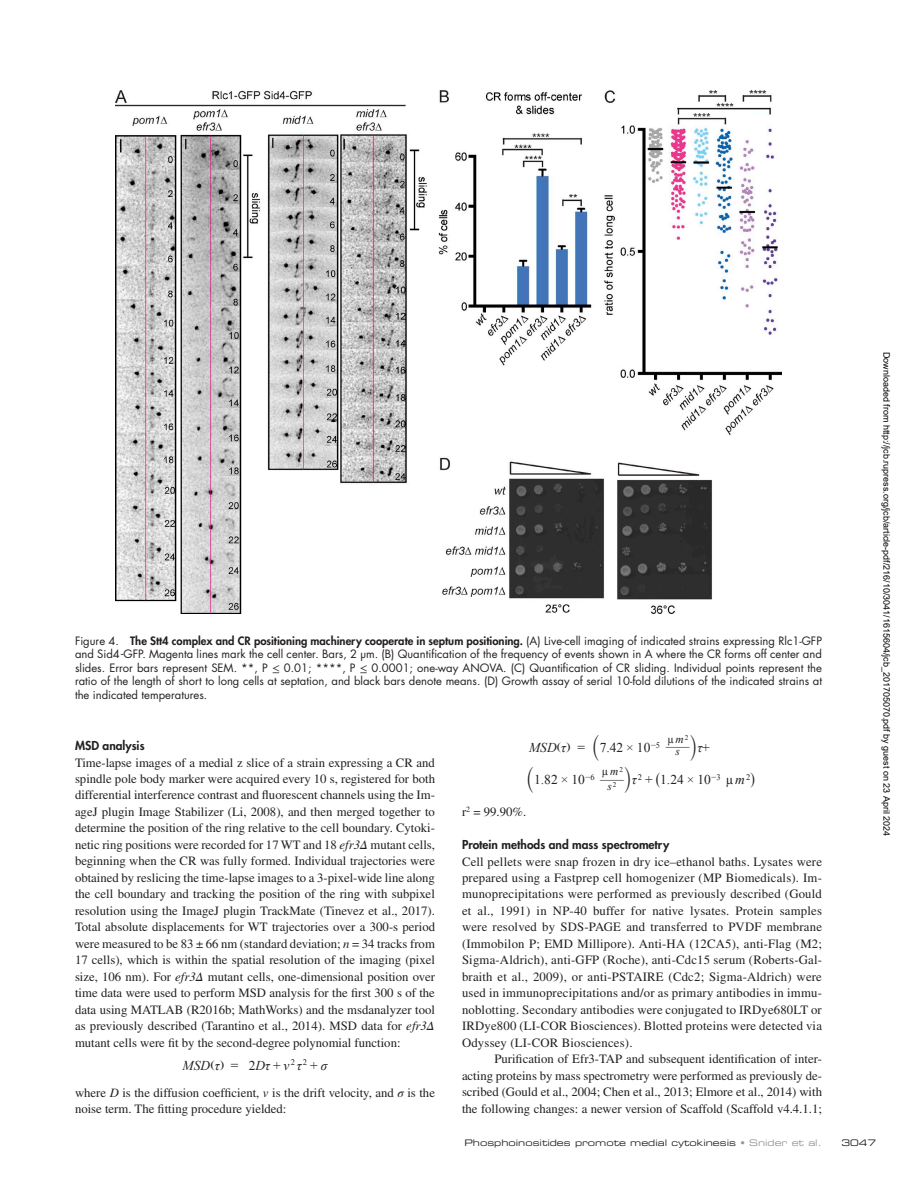
<style>
.page{position:relative;width:918px;height:1188px;background:#fff}
.page>*{position:absolute;margin:0;border:0;box-sizing:border-box;transform-origin:0 0}
.t1{font:13.5px "Times New Roman";color:#231f20}
.t2{font:italic 13.5px "Times New Roman";color:#231f20}
.t3{font:12.75px/16.5px "Times LT Std";color:#231f20;text-align:justify}
.t4{font:800 12px "Futura Std";color:#231f20}
.t5{font:11.55px/10.5px "Times New Roman";color:#231f20;scale:4.03 1}
.t6{font:11.25px/13.5px "Futura Std";color:#231f20;text-align:justify}
.t7{font:9px "Arial";color:#000}
.t8{font:9px "Eurostile LT Std Ex 2";color:#231f20}
.s1{font-weight:800}
.s2{font-weight:500;font-style:italic}
.s3{font-family:"STIX General"}
.s4{font-style:italic}
.s5{font-family:"STIX General";font-style:italic}
.s6{font-style:normal;font-size:10.8px}
.s7{font-style:normal}
.s8{font-size:10.8px}
.s9{font-family:"STIX Size Two Sym";font-size:14.1px}
.s10{font-size:16.35px}
.s11{color:#949698}
</style>
<div class="page">
<img style="left:116px;top:90px;width:666px;height:523px">
<p class="t6" style="left:75px;top:634px;width:749px">Figure 4. <span class="s1">The Stt4 complex and CR positioning machinery cooperate in septum positioning.</span> (A) Live-cell imaging of indicated strains expressing Rlc1-GFP and Sid4<span class="s2">-</span>GFP. Magenta lines mark the cell center. Bars, 2 µm. (B) Quantification of the frequency of events shown in A where the CR forms off center and slides. Error bars represent SEM. **, P <span class="s3">≤</span> 0.01; ****, P <span class="s3">≤</span> 0.0001; one-way ANOVA. (C) Quantification of CR sliding. Individual points represent the ratio of the length of short to long cells at septation, and black bars denote means. (D) Growth assay of serial 10-fold dilutions of the indicated strains at the indicated temperatures.</p>
<p class="t4" style="left:75px;top:738px;width:71px">MSD analysis</p>
<p class="t3" style="left:75px;top:754px;width:362px">Time-lapse images of a medial z slice of a strain expressing a CR and spindle pole body marker were acquired every 10 s, registered for both differential interference contrast and fluorescent channels using the Im&shy;ageJ plugin Image Stabilizer (Li, 2008), and then merged together to determine the position of the ring relative to the cell boundary. Cytoki&shy;netic ring positions were recorded for 17 WT and 18 <span class="s4">efr3</span><span class="s5">Δ</span> mutant cells, beginning when the CR was fully formed. Individual trajectories were obtained by reslicing the time-lapse images to a 3-pixel-wide line along the cell boundary and tracking the position of the ring with subpixel resolution using the ImageJ plugin TrackMate (Tinevez et al., 2017).<br>Total absolute displacements for WT trajectories over a 300-s period were measured to be 83 ± 66 nm (standard deviation; <span class="s4">n</span> = 34 tracks from 17 cells), which is within the spatial resolution of the imaging (pixel size, 106 nm). For <span class="s4">efr3</span><span class="s5">Δ</span> mutant cells, one-dimensional position over time data were used to perform MSD analysis for the first 300 s of the data using MATLAB (R2016b; MathWorks) and the msdanalyzer tool as previously described (Tarantino et al., 2014). MSD data for <span class="s4">efr3</span><span class="s5">Δ </span>mutant cells were fit by the second-degree polynomial function:</p>
<p class="t2" style="left:183px;top:1056px;width:146px">MSD<span class="s6">(</span>τ<span class="s6">)</span> <span class="s7">= 2</span>Dτ <span class="s7">+ </span>v <sup>2</sup> τ <sup>2</sup> <span class="s7">+</span> σ</p>
<p class="t3" style="left:75px;top:1084px;width:362px">where <span class="s4">D</span> is the diffusion coefficient, <span class="s4">v</span> is the drift velocity, and <span class="s5">σ</span> is the noise term. The fitting procedure yielded:</p>
<p class="t1" style="left:529px;top:739px;width:133px"><span class="s4">MSD</span><span class="s8">(</span><span class="s4">τ</span><span class="s8">)</span> = <span class="s9">(</span>7.42 × 10<sup>−5</sup></p>
<p class="t5" style="left:675px;top:735px;width:10px;text-indent:-9px">_µ <span class="s4">m</span> <sup>2<br></sup><span class="s4">s</span> <span class="s9">)</span><sup>τ</sup><sup>+</sup></p>
<p class="t1" style="left:526px;top:771px;width:70px"><span class="s9">(</span>1.82 × 10<sup>−6</sup></p>
<p class="t5" style="left:600px;top:767px;width:7px">_µ <span class="s4">m</span> <sup>2</sup></p>
<p class="t1" style="left:607px;top:771px;width:149px"><sub>s</sub> <sub>2</sub> <span class="s9">)</span><span class="s4">τ</span> <sup>2</sup> + <span class="s10">(</span>1.24 × 10<sup>−3</sup> µ <span class="s4">m</span><sup>2</sup><span class="s10">)</span></p>
<p class="t3" style="left:462px;top:803px;width:66px">r<sup>2</sup> = 99.90%.</p>
<p class="t4" style="left:462px;top:837px;width:209px">Protein methods and mass spectrometry</p>
<p class="t3" style="left:462px;top:853px;width:362px">Cell pellets were snap frozen in dry ice–ethanol baths. Lysates were prepared using a Fastprep cell homogenizer (MP Biomedicals). Im&shy;munoprecipitations were performed as previously described (Gould et al., 1991) in NP-40 buffer for native lysates. Protein samples were resolved by SDS-PAGE and transferred to PVDF membrane (Immobilon P; EMD Millipore). Anti-HA (12CA5), anti-Flag (M2; Sigma-Aldrich), anti-GFP (Roche), anti-Cdc15 serum (Roberts-Gal&shy;braith et al., 2009), or anti-PSTAIRE (Cdc2; Sigma-Aldrich) were used in immunoprecipitations and/or as primary antibodies in immu&shy;noblotting. Secondary antibodies were conjugated to IRDye680LT or IRDye800 (LI-COR Biosciences). Blotted proteins were detected via Odyssey (LI-COR Biosciences).</p>
<p class="t3" style="left:462px;top:1051px;width:362px;text-indent:32px">Purification of Efr3-TAP and subsequent identification of inter&shy;acting proteins by mass spectrometry were performed as previously de&shy;scribed (Gould et al., 2004; Chen et al., 2013; Elmore et al., 2014) with the following changes: a newer version of Scaffold (Scaffold v4.4.1.1;</p>
<p class="t7" style="left:890px;top:352px;width:486px;rotate:90deg">Downloaded from http://jcb.rupress.org/jcb/article-pdf/216/10/3041/1615604/jcb_201705070.pdf by guest on 23 April 2024</p>
<p class="t8" style="left:464px;top:1136px;width:359px">Phosphoinositides promote medial cytokinesis <span class="s11">• Snider et al.</span></p>
<p class="t8" style="left:841px;top:1136px;width:36px">3047</p>
</div>
